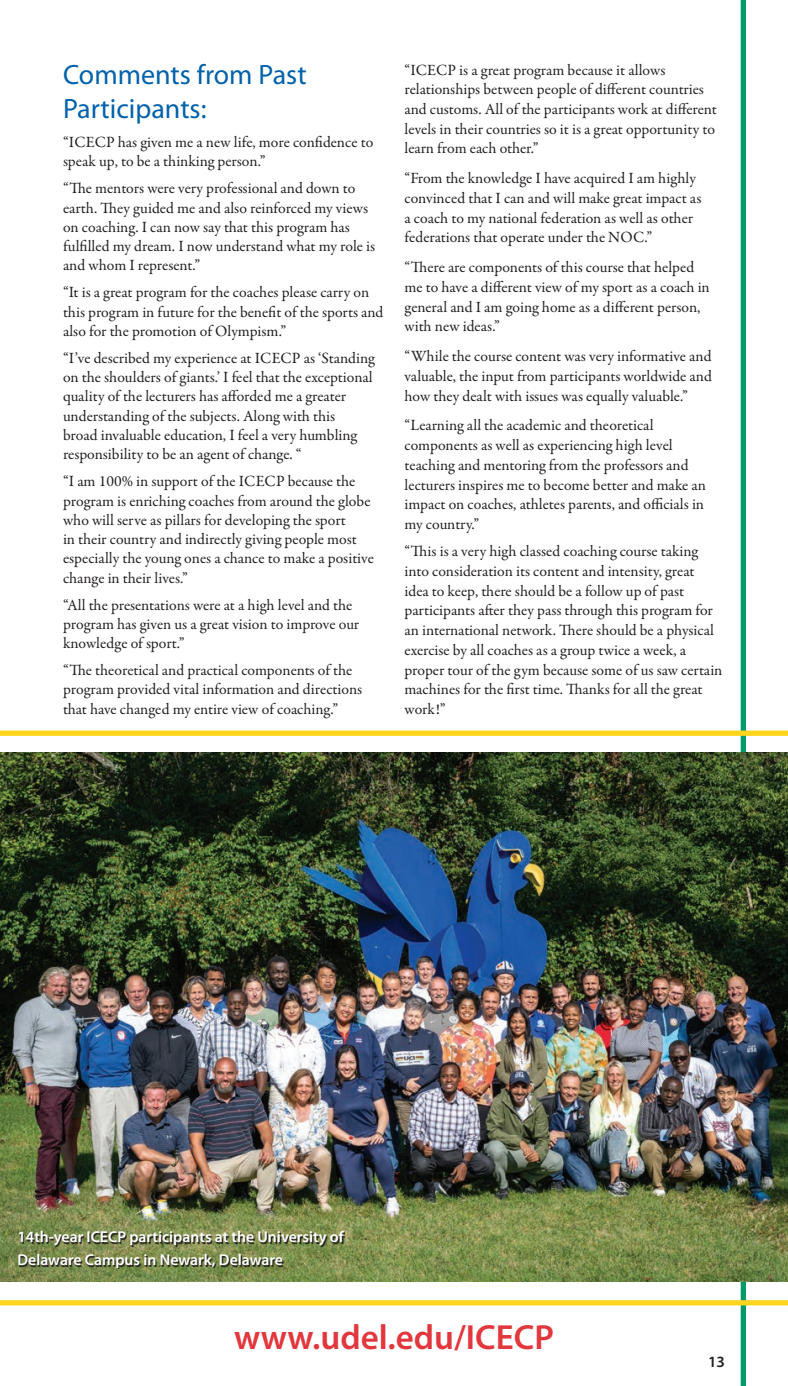
<style>
.page{position:relative;width:788px;height:1386px;background:#fff}
.page>*{position:absolute;margin:0;border:0;box-sizing:border-box;transform-origin:0 0}
.t1{font:600 35px "Myriad Pro";color:#e1373d}
.t2{font:28px/33.6px "Myriad Pro";color:#0161aa}
.t3{font:15.75px/19.8px "Garamond Premr Pro";color:#231f20}
.t4{font:600 15.75px/22.8px "Myriad Pro";color:#fff}
.t5{font:600 15.75px "Myriad Pro";color:#231f20}
</style>
<div class="page">
<div style="left:740px;top:0;width:6px;height:1386px;background:#009a67"></div>
<div style="left:0;top:1300px;width:788px;height:5px;background:#fed41d"></div>
<img style="left:0;top:752px;width:788px;height:530px">
<svg style="left:19px;top:1232px;width:326px;height:37px;background:#6f7a47"></svg>
<div style="left:0;top:731px;width:788px;height:5px;background:#fed41d"></div>
<h2 class="t2" style="left:63px;top:57px;width:245px">Comments from Past<br>Participants:</h2>
<p class="t3" style="left:63px;top:133px;width:312px;line-height:19.2px">“ICECP has given me a new life, more confidence to speak up, to be a thinking person.”</p>
<p class="t3" style="left:63px;top:179px;width:314px;line-height:19.2px">“The mentors were very professional and down to earth. They guided me and also reinforced my views on coaching. I can now say that this program has fulfilled my dream. I now understand what my role is and whom I represent.”</p>
<p class="t3" style="left:63px;top:283px;width:322px;line-height:19.2px">“It is a great program for the coaches please carry on this program in future for the benefit of the sports and also for the promotion of Olympism.”</p>
<p class="t3" style="left:63px;top:349px;width:313px;line-height:19.2px">“I’ve described my experience at ICECP as ‘Standing on the shoulders of giants.’ I feel that the exceptional quality of the lecturers has afforded me a greater understanding of the subjects. Along with this<br>broad invaluable education, I feel a very humbling responsibility to be an agent of change. “</p>
<p class="t3" style="left:63px;top:472px;width:312px;line-height:19.2px">“I am 100% in support of the ICECP because the program is enriching coaches from around the globe who will serve as pillars for developing the sport<br>in their country and indirectly giving people most especially the young ones a chance to make a positive change in their lives.”</p>
<p class="t3" style="left:63px;top:595px;width:298px;line-height:19.2px">“All the presentations were at a high level and the program has given us a great vision to improve our knowledge of sport.”</p>
<p class="t3" style="left:63px;top:661px;width:300px;line-height:19.2px">“The theoretical and practical components of the program provided vital information and directions that have changed my entire view of coaching.”</p>
<p class="t3" style="left:404px;top:60px;width:314px">“ICECP is a great program because it allows relationships between people of different countries and customs. All of the participants work at different levels in their countries so it is a great opportunity to learn from each other.”</p>
<p class="t3" style="left:404px;top:169px;width:298px">“From the knowledge I have acquired I am highly convinced that I can and will make great impact as a coach to my national federation as well as other federations that operate under the NOC.”</p>
<p class="t3" style="left:404px;top:258px;width:307px">“There are components of this course that helped me to have a different view of my sport as a coach in general and I am going home as a different person, with new ideas.”</p>
<p class="t3" style="left:404px;top:347px;width:309px;text-align:justify">“While the course content was very informative and valuable, the input from participants worldwide and how they dealt with issues was equally valuable.”</p>
<p class="t3" style="left:404px;top:416px;width:303px">“Learning all the academic and theoretical components as well as experiencing high level teaching and mentoring from the professors and lecturers inspires me to become better and make an impact on coaches, athletes parents, and officials in my country.”</p>
<p class="t3" style="left:404px;top:542px;width:319px">“This is a very high classed coaching course taking into consideration its content and intensity, great idea to keep, there should be a follow up of past participants after they pass through this program for an international network. There should be a physical exercise by all coaches as a group twice a week, a proper tour of the gym because some of us saw certain machines for the first time. Thanks for all the great work!”</p>
<p class="t4" style="left:18px;top:1225px;width:328px">14th-year ICECP participants at the University of<br>Delaware Campus in Newark, Delaware</p>
<h1 class="t1" style="left:234px;top:1315px;width:321px">www.udel.edu/ICECP</h1>
<p class="t5" style="left:708px;top:1351px;width:18px">13</p>
</div>
